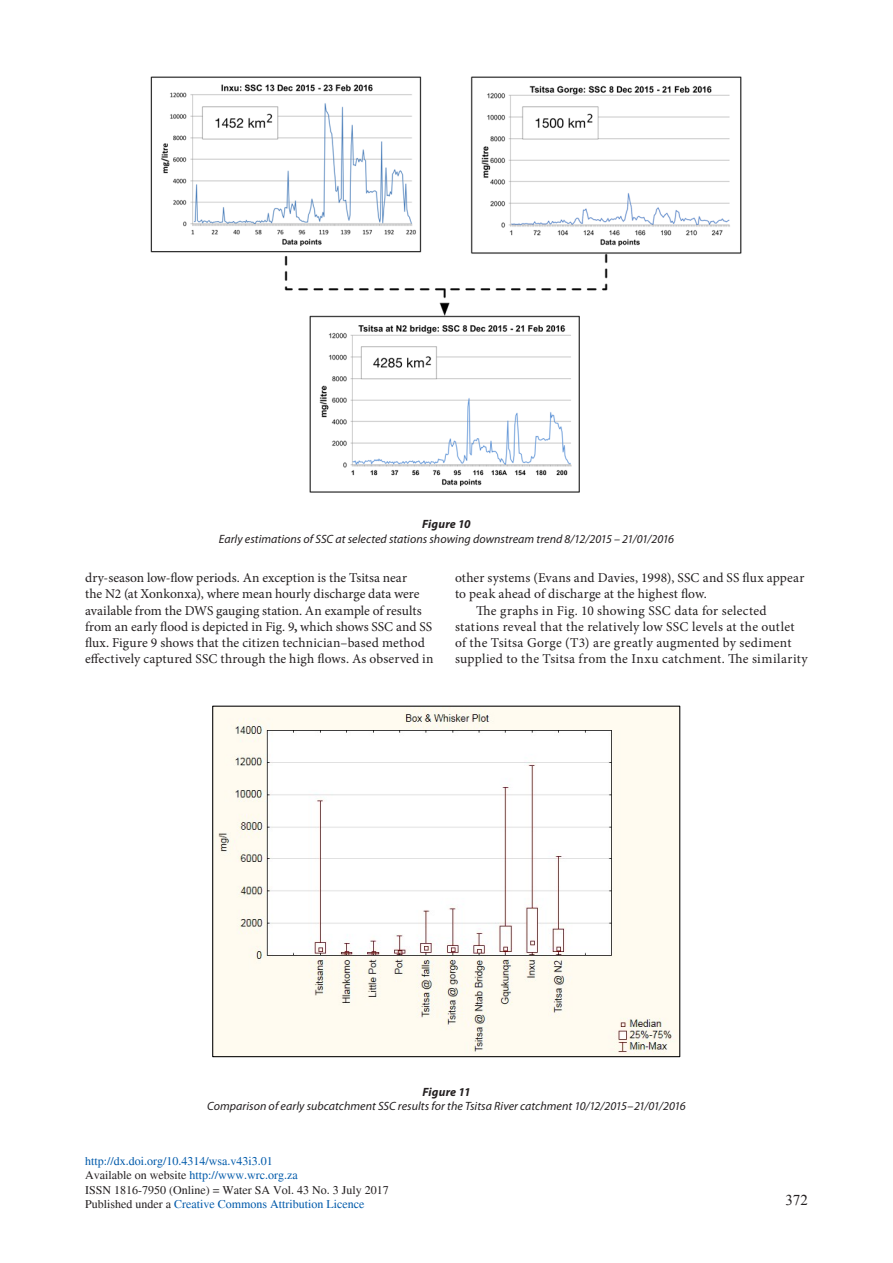
<style>
.page{position:relative;width:893px;height:1263px;background:#fff}
.page>*{position:absolute;margin:0;border:0;box-sizing:border-box;transform-origin:0 0}
.t1{font:15px "Times New Roman";color:#231f20}
.Body_Text{font:13.5px/16.2px "Minion Pro";letter-spacing:.01em;color:#231f20}
.t2{font:12px/14.4px "Times";color:#015aaa}
.t3{font:italic 12px "Myriad Pro";letter-spacing:.005em;color:#231f20}
.Caption_heading{font:italic 700 12px "Myriad Pro";letter-spacing:.01em;color:#231f20}
.s1{font-weight:700}
.s2{color:#231f20}
</style>
<div class="page">
<img style="left:150px;top:77px;width:592px;height:416px">
<img style="left:214px;top:708px;width:464px;height:347px">
<p class="Caption_heading" style="left:422px;top:516px;width:50px">Figure 10</p>
<p class="t3" style="left:219px;top:531px;width:457px">Early estimations of SSC at selected stations showing downstream trend 8/12/2015 – 21/01/2016</p>
<p class="Body_Text" style="left:85px;top:570px;width:350px">dry-season low-flow periods. An exception is the Tsitsa near<br>the N2 (at Xonkonxa), where mean hourly discharge data were available from the DWS gauging station. An example of results from an early flood is depicted in Fig. 9<span class="s1">,</span> which shows SSC and SS flux. Figure 9 shows that the citizen technician–based method effectively captured SSC through the high flows. As observed in</p>
<p class="Body_Text" style="left:455px;top:570px;width:351px">other systems (Evans and Davies, 1998), SSC and SS flux appear to peak ahead of discharge at the highest flow.</p>
<p class="Body_Text" style="left:455px;top:602px;width:354px;text-indent:21px">The graphs in Fig. 10 showing SSC data for selected stations reveal that the relatively low SSC levels at the outlet of the Tsitsa Gorge (T3) are greatly augmented by sediment supplied to the Tsitsa from the Inxu catchment. The similarity</p>
<p class="Caption_heading" style="left:422px;top:1084px;width:50px">Figure 11</p>
<p class="t3" style="left:207px;top:1098px;width:480px">Comparison of early subcatchment SSC results for the Tsitsa River catchment 10/12/2015–21/01/2016</p>
<p class="t2" style="left:85px;top:1154px;width:305px">http://dx.doi.org/10.4314/wsa.v43i3.01<br><span class="s2">Available on website</span> http://www.wrc.org.za<br><span class="s2">ISSN 1816-7950 (Online) = Water SA Vol. 43 No. 3 July 2017<br>Published under a</span> Creative Commons Attribution Licence</p>
<p class="t1" style="left:785px;top:1190px;width:24px">372</p>
</div>
